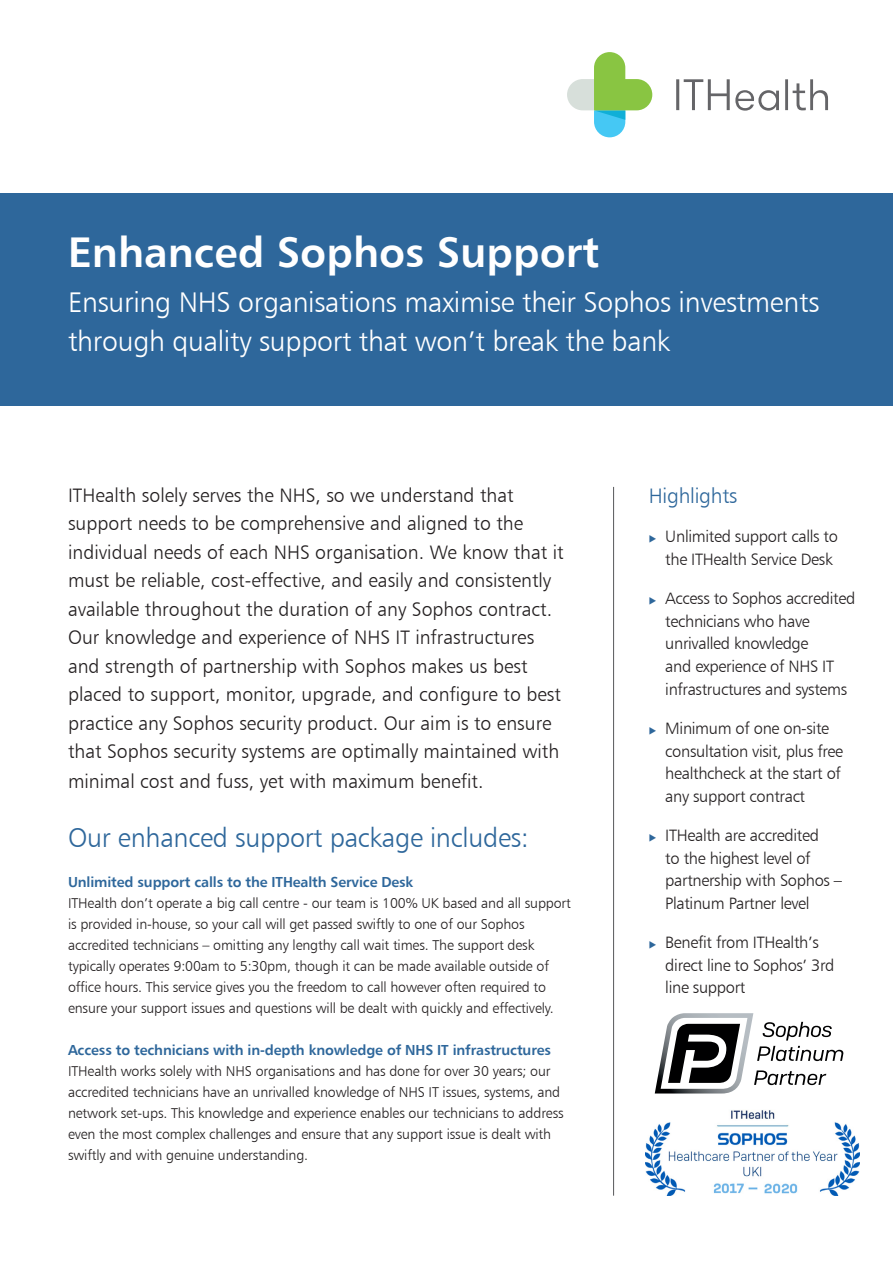
<style>
.page{position:relative;width:893px;height:1263px;background:#fff}
.page>*{position:absolute;margin:0;border:0;box-sizing:border-box;transform-origin:0 0}
.t1{font:42px "Humanist 777 BT Bold B";color:#fff}
.t2{font:28.5px/39px "Humanist 777 BT Light B";letter-spacing:-.01em;color:#fff}
.t3{font:27px "Humanist 777 BT Light B";letter-spacing:-.01em;color:#2e679b}
.t4{font:21px "Humanist 777 BT Light B";letter-spacing:-.01em;color:#2e679b}
.t5{font:19.5px/28.7px "Humanist 777 BT Light B";color:#231f20}
.t6{font:16.5px/22.5px "Humanist 777 BT Light B";letter-spacing:-.02em;color:#231f20}
.t7{font:14.25px/21px "Humanist 777 BT Light B";letter-spacing:-.01em;color:#231f20}
.t8{font:14.25px "Humanist 777 BT Bold B";letter-spacing:-.01em;color:#2e679b}
.s1{color:#2e679b}
</style>
<div class="page">
<svg style="left:676px;top:79px;width:152px;height:32px"></svg>
<svg style="left:567px;top:52px;width:85px;height:85px"></svg>
<div style="left:0;top:193px;width:893px;height:213px;background:#2e679b"></div>
<hr style="left:613px;top:487px;width:1px;height:709px;background:#57585a">
<svg style="left:655px;top:1013px;width:188px;height:80px"></svg>
<img style="left:645px;top:1110px;width:214px;height:85px">
<p class="t1" style="left:68px;top:226px;width:533px">Enhanced Sophos Support</p>
<p class="t2" style="left:68px;top:282px;width:753px">Ensuring NHS organisations maximise their Sophos investments through quality support that won’t break the bank</p>
<p class="t5" style="left:68px;top:480px;width:497px">ITHealth solely serves the NHS, so we understand that support needs to be comprehensive and aligned to the individual needs of each NHS organisation. We know that it must be reliable, cost-effective, and easily and consistently available throughout the duration of any Sophos contract.<br>Our knowledge and experience of NHS IT infrastructures and strength of partnership with Sophos makes us best placed to support, monitor, upgrade, and configure to best practice any Sophos security product. Our aim is to ensure that Sophos security systems are optimally maintained with minimal cost and fuss, yet with maximum benefit.</p>
<p class="t3" style="left:68px;top:821px;width:462px">Our enhanced support package includes:</p>
<p class="t8" style="left:68px;top:873px;width:347px">Unlimited support calls to the ITHealth Service Desk</p>
<p class="t7" style="left:68px;top:892px;width:504px">ITHealth don’t operate a big call centre - our team is 100% UK based and all support is provided in-house, so your call will get passed swiftly to one of our Sophos accredited technicians – omitting any lengthy call wait times. The support desk typically operates 9:00am to 5:30pm, though it can be made available outside of office hours. This service gives you the freedom to call however often required to ensure your support issues and questions will be dealt with quickly and effectively.</p>
<p class="t8" style="left:68px;top:1041px;width:484px">Access to technicians with in-depth knowledge of NHS IT infrastructures</p>
<p class="t7" style="left:68px;top:1060px;width:497px">ITHealth works solely with NHS organisations and has done for over 30 years; our accredited technicians have an unrivalled knowledge of NHS IT issues, systems, and network set-ups. This knowledge and experience enables our technicians to address even the most complex challenges and ensure that any support issue is dealt with swiftly and with genuine understanding.</p>
<p class="t4" style="left:649px;top:483px;width:90px">Highlights</p>
<p class="t6" style="left:665px;top:525px;width:174px;text-indent:-17px"><span class="s1">◆</span> Unlimited support calls to the ITHealth Service Desk</p>
<p class="t6" style="left:665px;top:587px;width:191px;text-indent:-17px"><span class="s1">◆</span> Access to Sophos accredited technicians who have unrivalled knowledge<br>and experience of NHS IT infrastructures and systems</p>
<p class="t6" style="left:665px;top:717px;width:179px;text-indent:-17px"><span class="s1">◆</span> Minimum of one on-site consultation visit, plus free healthcheck at the start of any support contract</p>
<p class="t6" style="left:665px;top:824px;width:178px;text-indent:-17px"><span class="s1">◆</span> ITHealth are accredited<br>to the highest level of partnership with Sophos –<br>Platinum Partner level</p>
<p class="t6" style="left:665px;top:931px;width:171px;text-indent:-17px"><span class="s1">◆</span> Benefit from ITHealth’s direct line to Sophos’ 3rd line support</p>
</div>
